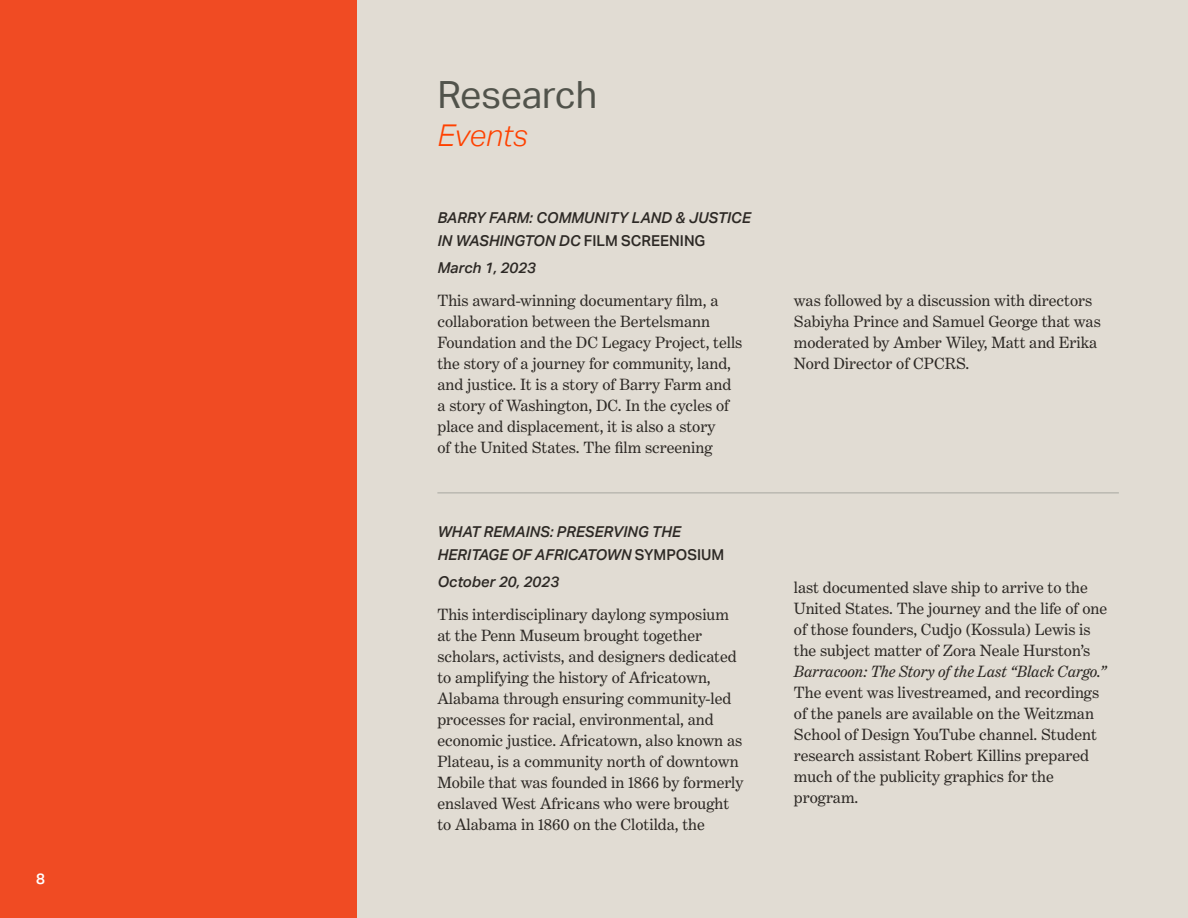
<style>
.page{position:relative;width:1188px;height:918px;background:#e1dcd3}
.page>*{position:absolute;margin:0;border:0;box-sizing:border-box;transform-origin:0 0}
.Heading{font:37.5px "Aktiv Grotesk";color:#51534b}
.subheading{font:italic 300 30px "Aktiv Grotesk";color:#ff4100}
.Paragraph_Style_1{font:16.5px/21px "Benton Modern";color:#2d2925}
.t1{font:italic 500 15px/22.5px "Aktiv Grotesk";color:#2d2925}
.t2{font:600 15px "Aktiv Grotesk";color:#fff}
.s1{font-style:normal}
.s2{font-style:italic}
</style>
<div class="page">
<div style="left:0;top:0;width:357px;height:918px;background:#f04b23"></div>
<hr style="left:1187px;top:0;width:1px;height:918px;background:#f04b23">
<hr style="left:437px;top:492px;width:682px;height:2px;background:#bab9b1">
<p class="t2" style="left:36px;top:870px;width:10px">8</p>
<p class="Heading" style="left:438px;top:73px;width:161px">Research</p>
<p class="subheading" style="left:438px;top:118px;width:92px">Events</p>
<p class="t1" style="left:438px;top:207px;width:315px">BARRY FARM: COMMUNITY LAND &amp; JUSTICE<br>IN WASHINGTON DC <span class="s1">FILM SCREENING</span></p>
<p class="t1" style="left:438px;top:257px;width:100px">March 1, 2023</p>
<p class="Paragraph_Style_1" style="left:438px;top:290px;width:306px">This award-winning documentary film, a collaboration between the Bertelsmann Foundation and the DC Legacy Project, tells the story of a journey for community, land, and justice. It is a story of Barry Farm and a story of Washington, DC. In the cycles of place and displacement, it is also a story<br>of the United States. The film screening</p>
<p class="t1" style="left:437px;top:521px;width:288px">WHAT REMAINS: PRESERVING THE<br>HERITAGE OF AFRICATOWN <span class="s1">SYMPOSIUM</span></p>
<p class="t1" style="left:437px;top:571px;width:123px">October 20, 2023</p>
<p class="Paragraph_Style_1" style="left:437px;top:604px;width:308px">This interdisciplinary daylong symposium at the Penn Museum brought together scholars, activists, and designers dedicated to amplifying the history of Africatown, Alabama through ensuring community-led processes for racial, environmental, and economic justice. Africatown, also known as Plateau, is a community north of downtown Mobile that was founded in 1866 by formerly enslaved West Africans who were brought to Alabama in 1860 on the Clotilda, the</p>
<p class="Paragraph_Style_1" style="left:794px;top:290px;width:308px">was followed by a discussion with directors Sabiyha Prince and Samuel George that was moderated by Amber Wiley, Matt and Erika Nord Director of CPCRS.</p>
<p class="Paragraph_Style_1" style="left:794px;top:576px;width:315px">last documented slave ship to arrive to the United States. The journey and the life of one of those founders, Cudjo (Kossula) Lewis is the subject matter of Zora Neale Hurston’s <span class="s2">Barracoon: The Story of the Last “Black Cargo.” </span>The event was livestreamed, and recordings of the panels are available on the Weitzman School of Design YouTube channel. Student research assistant Robert Killins prepared much of the publicity graphics for the program.</p>
</div>
